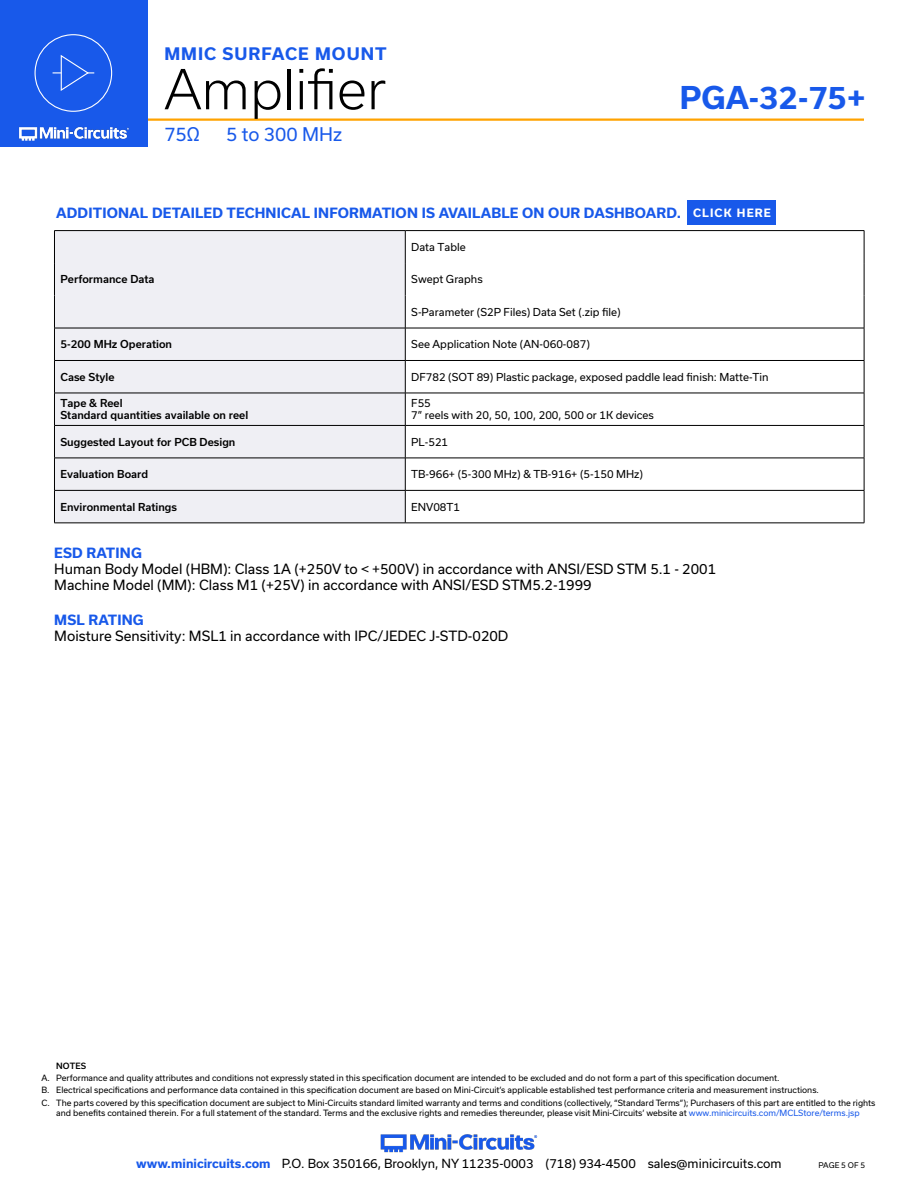
<style>
.page{position:relative;width:918px;height:1188px;background:#fff}
.page>*{position:absolute;margin:0;border:0;box-sizing:border-box;transform-origin:0 0}
.t1{font:300 52.5px "Usual";color:#000}
.t2{font:700 30px "Usual";color:#1859ea}
.t3{font:18px "Usual";color:#1859ea}
.t4{font:700 16.5px "Usual";letter-spacing:.065em;color:#1859ea}
.Regular_Copy{font:13.5px "Usual";color:#000}
.Blue_Headers{font:700 13.5px "Usual";letter-spacing:.015em;color:#1859ea}
.t5{font:12px "Usual";color:#000}
.t6{font:700 10.95px "Usual";letter-spacing:.1em;color:#fff}
.Table_Body_Left_Justified{font:10.5px "Usual";color:#000}
.Table_Header_Left_Justified{font:500 10.5px "Usual";color:#000}
.t7{font:8.25px/12.1px "Usual";color:#000}
.t8{font:500 8.25px "Usual";letter-spacing:.015em;color:#000}
.t9{font:7.5px "Usual";color:#000}
.s1{color:#1859ea}
.s2{font-weight:700;color:#1859ea}
</style>
<div class="page">
<img style="left:380px;top:1134px;width:158px;height:19px">
<hr style="left:129px;top:118px;width:735px;height:3px;background:#ffa300">
<div style="left:0;top:0;width:147px;height:147px;background:#1859ea"></div>
<img style="left:19px;top:126px;width:110px;height:15px">
<div style="left:35px;top:34px;width:77px;height:78px;border:1px solid #fff;border-radius:50%"></div>
<svg style="left:53px;top:55px;width:41px;height:36px"></svg>
<div style="left:55px;top:231px;width:350px;height:292px;background:#efeff4"></div>
<hr style="left:54px;top:230px;width:351px;height:1px;background:#000">
<hr style="left:54px;top:231px;width:1px;height:32px;background:#000">
<hr style="left:54px;top:263px;width:1px;height:33px;background:#000">
<hr style="left:54px;top:296px;width:1px;height:32px;background:#000">
<hr style="left:54px;top:328px;width:1px;height:32px;background:#000">
<hr style="left:405px;top:230px;width:459px;height:1px;background:#000">
<hr style="left:405px;top:231px;width:1px;height:32px;background:#000">
<hr style="left:864px;top:231px;width:1px;height:32px;background:#000">
<hr style="left:405px;top:263px;width:1px;height:33px;background:#000">
<hr style="left:864px;top:263px;width:1px;height:33px;background:#000">
<hr style="left:405px;top:296px;width:1px;height:32px;background:#000">
<hr style="left:864px;top:296px;width:1px;height:32px;background:#000">
<hr style="left:405px;top:328px;width:1px;height:32px;background:#000">
<hr style="left:864px;top:328px;width:1px;height:32px;background:#000">
<hr style="left:54px;top:393px;width:1px;height:32px;background:#000">
<hr style="left:405px;top:393px;width:1px;height:32px;background:#000">
<hr style="left:864px;top:393px;width:1px;height:32px;background:#000">
<hr style="left:54px;top:425px;width:351px;height:1px;background:#000">
<hr style="left:54px;top:426px;width:1px;height:32px;background:#000">
<hr style="left:405px;top:425px;width:459px;height:1px;background:#000">
<hr style="left:405px;top:426px;width:1px;height:32px;background:#000">
<hr style="left:864px;top:426px;width:1px;height:32px;background:#000">
<hr style="left:54px;top:458px;width:351px;height:1px;background:#000">
<hr style="left:54px;top:458px;width:1px;height:32px;background:#000">
<hr style="left:405px;top:458px;width:459px;height:1px;background:#000">
<hr style="left:405px;top:458px;width:1px;height:32px;background:#000">
<hr style="left:864px;top:458px;width:1px;height:32px;background:#000">
<hr style="left:54px;top:490px;width:351px;height:1px;background:#000">
<hr style="left:54px;top:491px;width:1px;height:32px;background:#000">
<hr style="left:405px;top:490px;width:459px;height:1px;background:#000">
<hr style="left:405px;top:491px;width:1px;height:32px;background:#000">
<hr style="left:864px;top:491px;width:1px;height:32px;background:#000">
<hr style="left:54px;top:523px;width:351px;height:1px;background:#000">
<hr style="left:405px;top:523px;width:459px;height:1px;background:#000">
<hr style="left:54px;top:328px;width:351px;height:1px;background:#000">
<hr style="left:405px;top:328px;width:459px;height:1px;background:#000">
<hr style="left:54px;top:360px;width:351px;height:1px;background:#000">
<hr style="left:54px;top:361px;width:1px;height:32px;background:#000">
<hr style="left:405px;top:360px;width:459px;height:1px;background:#000">
<hr style="left:405px;top:361px;width:1px;height:32px;background:#000">
<hr style="left:864px;top:361px;width:1px;height:32px;background:#000">
<hr style="left:54px;top:393px;width:351px;height:1px;background:#000">
<hr style="left:405px;top:393px;width:459px;height:1px;background:#000">
<div style="left:688px;top:200px;width:88px;height:25px;background:#1859ea"></div>
<h3 class="t4" style="left:164px;top:45px;width:224px">MMIC SURFACE MOUNT</h3>
<h1 class="t1" style="left:164px;top:59px;width:223px">Amplifier</h1>
<h3 class="t3" style="left:164px;top:124px;width:37px">75Ω</h3>
<h3 class="t3" style="left:226px;top:124px;width:118px">5 to 300 MHz</h3>
<h2 class="t2" style="left:680px;top:81px;width:187px">PGA-32-75+</h2>
<p class="Blue_Headers" style="left:56px;top:205px;width:627px">ADDITIONAL DETAILED TECHNICAL INFORMATION IS AVAILABLE ON OUR DASHBOARD.</p>
<p class="t6" style="left:693px;top:207px;width:79px">CLICK HERE</p>
<p class="Table_Header_Left_Justified" style="left:60px;top:273px;width:96px">Performance Data</p>
<p class="Table_Body_Left_Justified" style="left:411px;top:241px;width:56px">Data Table</p>
<p class="Table_Body_Left_Justified" style="left:411px;top:273px;width:73px">Swept Graphs</p>
<p class="Table_Body_Left_Justified" style="left:411px;top:306px;width:211px">S-Parameter (S2P Files) Data Set (.zip file)</p>
<p class="Table_Header_Left_Justified" style="left:60px;top:338px;width:113px">5-200 MHz Operation</p>
<p class="Table_Body_Left_Justified" style="left:411px;top:338px;width:180px">See Application Note (AN-060-087)</p>
<p class="Table_Header_Left_Justified" style="left:60px;top:371px;width:55px">Case Style</p>
<p class="Table_Body_Left_Justified" style="left:411px;top:371px;width:359px">DF782 (SOT 89) Plastic package, exposed paddle lead finish: Matte-Tin</p>
<p class="Table_Header_Left_Justified" style="left:60px;top:397px;width:64px">Tape &amp; Reel</p>
<p class="Table_Header_Left_Justified" style="left:60px;top:409px;width:189px">Standard quantities available on reel</p>
<p class="Table_Body_Left_Justified" style="left:411px;top:397px;width:21px">F55</p>
<p class="Table_Body_Left_Justified" style="left:411px;top:409px;width:244px">7” reels with 20, 50, 100, 200, 500 or 1K devices</p>
<p class="Table_Header_Left_Justified" style="left:60px;top:436px;width:176px">Suggested Layout for PCB Design</p>
<p class="Table_Body_Left_Justified" style="left:411px;top:436px;width:38px">PL-521</p>
<p class="Table_Header_Left_Justified" style="left:60px;top:468px;width:89px">Evaluation Board</p>
<p class="Table_Body_Left_Justified" style="left:411px;top:468px;width:233px">TB-966+ (5-300 MHz) &amp; TB-916+ (5-150 MHz)</p>
<p class="Table_Header_Left_Justified" style="left:60px;top:501px;width:118px">Environmental Ratings</p>
<p class="Table_Body_Left_Justified" style="left:411px;top:501px;width:50px">ENV08T1</p>
<p class="Blue_Headers" style="left:54px;top:545px;width:89px">ESD RATING</p>
<p class="Regular_Copy" style="left:54px;top:561px;width:663px">Human Body Model (HBM): Class 1A (+250V to &lt; +500V) in accordance with ANSI/ESD STM 5.1 - 2001</p>
<p class="Regular_Copy" style="left:54px;top:578px;width:539px">Machine Model (MM): Class M1 (+25V) in accordance with ANSI/ESD STM5.2-1999</p>
<p class="Blue_Headers" style="left:54px;top:612px;width:91px">MSL RATING</p>
<p class="Regular_Copy" style="left:54px;top:628px;width:456px">Moisture Sensitivity: MSL1 in accordance with IPC/JEDEC J-STD-020D</p>
<p class="t8" style="left:56px;top:1061px;width:31px">NOTES</p>
<p class="t7" style="left:42px;top:1072px;width:835px">A. Performance and quality attributes and conditions not expressly stated in this specification document are intended to be excluded and do not form a part of this specification document.<br>B. Electrical specifications and performance data contained in this specification document are based on Mini-Circuit’s applicable established test performance criteria and measurement instructions.<br>C. The parts covered by this specification document are subject to Mini-Circuits standard limited warranty and terms and conditions (collectively, “Standard Terms”); Purchasers of this part are entitled to the rights</p>
<p class="t7" style="left:56px;top:1106px;width:805px">and benefits contained therein. For a full statement of the standard. Terms and the exclusive rights and remedies thereunder, please visit Mini-Circuits’ website at <span class="s1">www.minicircuits.com/MCLStore/terms.jsp</span></p>
<h3 class="t5" style="left:136px;top:1157px;width:647px"><span class="s2">www.minicircuits.com</span> P.O. Box 350166, Brooklyn, NY 11235-0003 (718) 934-4500 sales@minicircuits.com</h3>
<p class="t9" style="left:819px;top:1161px;width:48px">PAGE 5 OF 5</p>
</div>
